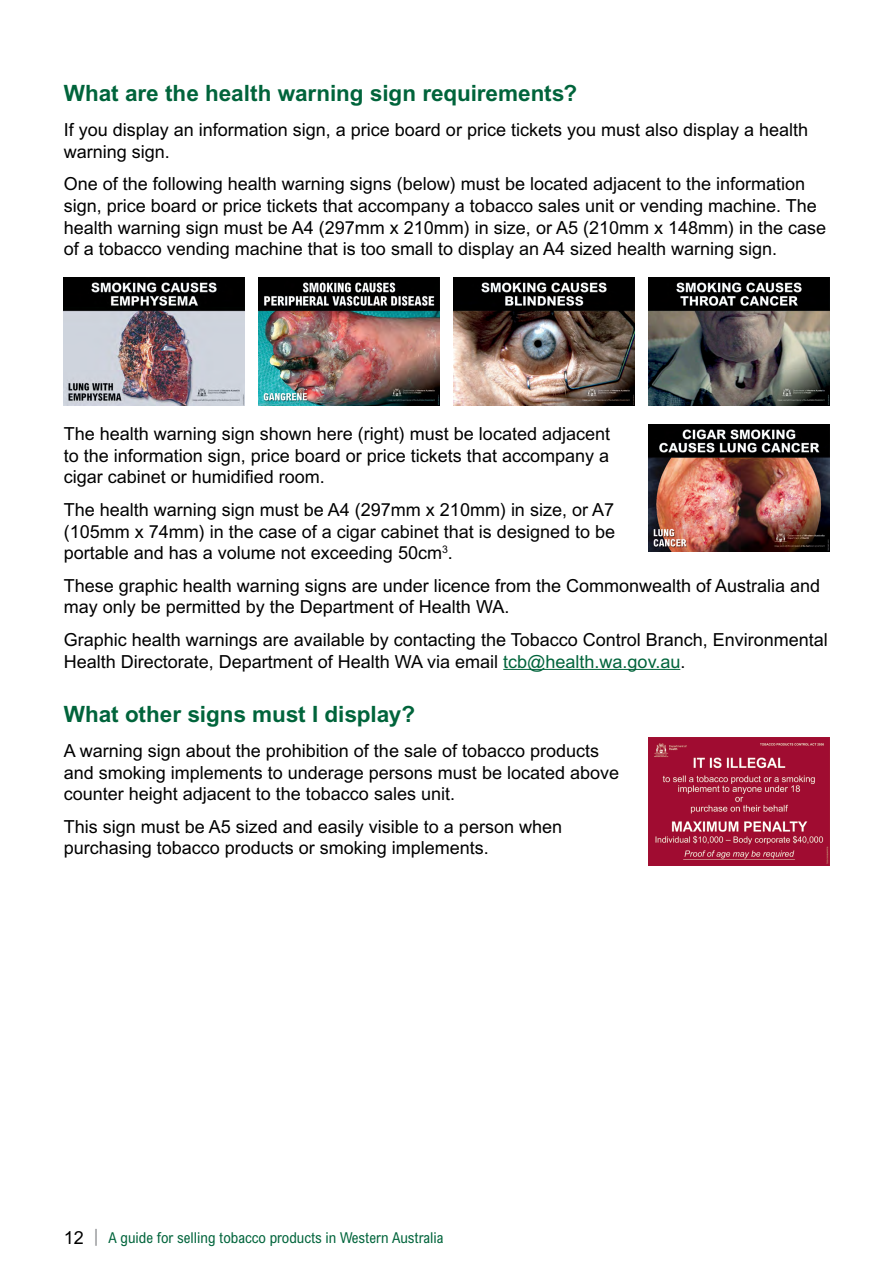
<style>
.page{position:relative;width:893px;height:1263px;background:#fff}
.page>*{position:absolute;margin:0;border:0;box-sizing:border-box;transform-origin:0 0}
.t1{font:700 22.5px "Arial MT Std";color:#00643b}
.t2{font:18px/21.8px "Arial MT Std";color:#000}
.t3{font:condensed 15px "Arial MT Std";color:#00643b}
.s1{color:#00643b}
.s2{font-stretch:normal;font-size:18px;color:#000}
.s3{font-stretch:normal;font-size:18px;color:#939598}
</style>
<div class="page">
<hr style="left:503px;top:669px;width:177px;height:1px;background:#00643b">
<img style="left:454px;top:277px;width:180px;height:128px">
<img style="left:259px;top:277px;width:180px;height:128px">
<img style="left:648px;top:277px;width:181px;height:128px">
<img style="left:64px;top:277px;width:180px;height:128px">
<img style="left:648px;top:424px;width:181px;height:128px">
<img style="left:648px;top:738px;width:181px;height:127px">
<p class="t1" style="left:64px;top:80px;width:515px">What are the health warning sign requirements?</p>
<p class="t2" style="left:64px;top:119px;width:746px">If you display an information sign, a price board or price tickets you must also display a health warning sign.</p>
<p class="t2" style="left:64px;top:173px;width:764px">One of the following health warning signs (below) must be located adjacent to the information sign, price board or price tickets that accompany a tobacco sales unit or vending machine. The health warning sign must be A4 (297mm x 210mm) in size, or A5 (210mm x 148mm) in the case of a tobacco vending machine that is too small to display an A4 sized health warning sign.</p>
<p class="t2" style="left:64px;top:423px;width:548px;text-align:justify">The health warning sign shown here (right) must be located adjacent to the information sign, price board or price tickets that accompany a cigar cabinet or humidified room.</p>
<p class="t2" style="left:64px;top:498px;width:553px;text-align:justify">The health warning sign must be A4 (297mm x 210mm) in size, or A7 (105mm x 74mm) in the case of a cigar cabinet that is designed to be portable and has a volume not exceeding 50cm<sup>3</sup>.</p>
<p class="t2" style="left:64px;top:574px;width:758px">These graphic health warning signs are under licence from the Commonwealth of Australia and may only be permitted by the Department of Health WA.</p>
<p class="t2" style="left:64px;top:629px;width:766px">Graphic health warnings are available by contacting the Tobacco Control Branch, Environmental<br>Health Directorate, Department of Health WA via email <span class="s1">tcb@health.wa.gov.au</span>.</p>
<p class="t1" style="left:64px;top:701px;width:353px">What other signs must I display?</p>
<p class="t2" style="left:64px;top:739px;width:557px">A warning sign about the prohibition of the sale of tobacco products and smoking implements to underage persons must be located above counter height adjacent to the tobacco sales unit.</p>
<p class="t2" style="left:64px;top:815px;width:500px">This sign must be A5 sized and easily visible to a person when purchasing tobacco products or smoking implements.</p>
<p class="t3" style="left:64px;top:1229px;width:381px"><span class="s2">12</span> <span class="s3">|</span> A guide for selling tobacco products in Western Australia</p>
</div>
